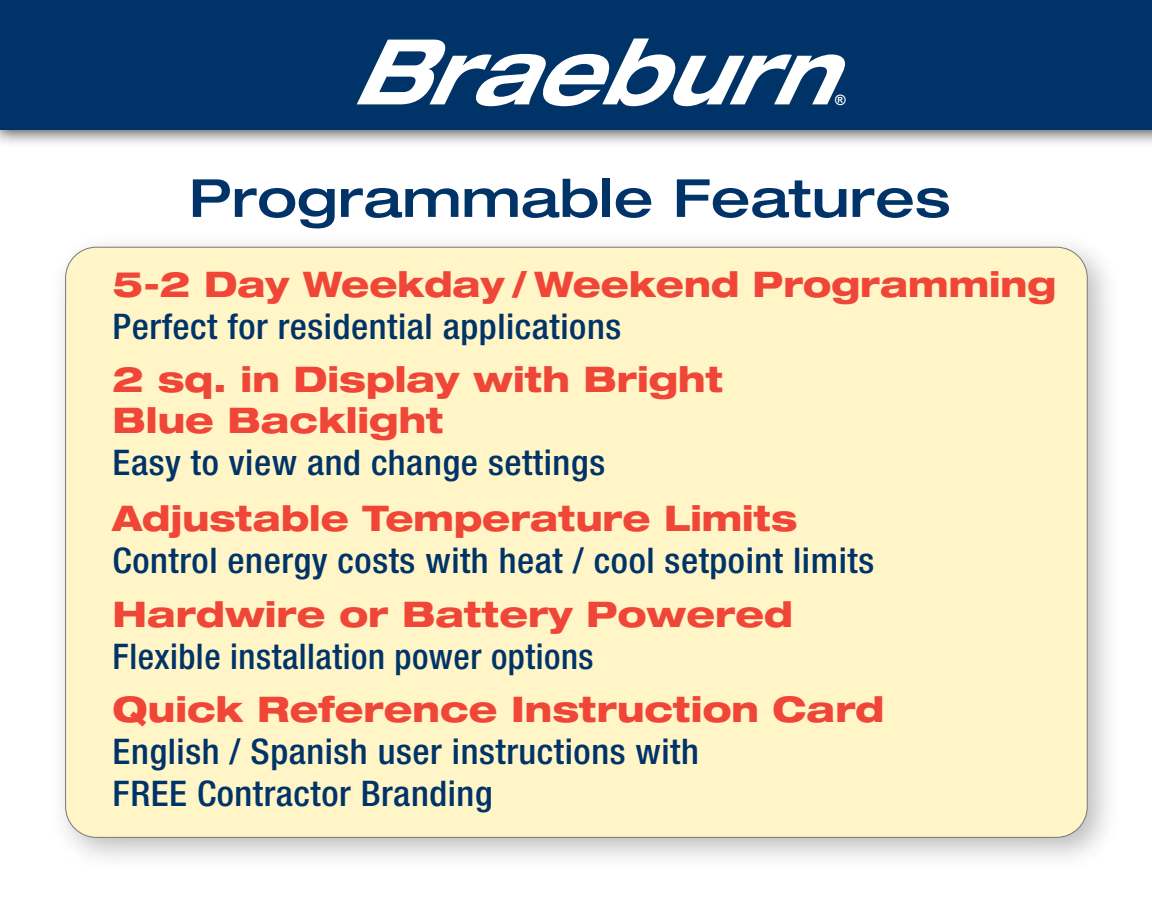
<style>
.page{position:relative;width:1152px;height:908px;background:#fff}
.page>*{position:absolute;margin:0;border:0;box-sizing:border-box;transform-origin:0 0}
.t1{font:500 expanded 52.5px "Helvetica Neue LT Std";color:#003468;scale:1.05 1}
.t2{font:500 condensed 35.35px/42px "Helvetica Neue LT Std";letter-spacing:.015em;color:#003468;scale:1.05 1}
.t3{font:800 expanded 35.35px/41.6px "Helvetica Neue LT Std";color:#ef4638}
.t4{font:500 condensed 35.35px/42px "Helvetica Neue LT Std";letter-spacing:.015em;color:#003468}
.t5{font:700 14.35px "Arial";color:#fff}
.s1{font-weight:800;font-stretch:expanded;color:#ef4638}
.s2{font-weight:500;font-stretch:condensed;color:#003468}
</style>
<div class="page">
<div style="left:0;top:0;width:1152px;height:130px;background:#003468"></div>
<svg style="left:357px;top:38px;width:488px;height:68px"></svg>
<img style="left:62px;top:244px;width:1046px;height:615px">
<div style="left:66px;top:247px;width:1021px;height:590px;background:#fff5c7;border-radius:31px"></div>
<p class="t5" style="left:835px;top:90px;width:12px">®</p>
<p class="t1" style="left:189px;top:165px;width:727px">Programmable Features</p>
<p class="t2" style="left:113px;top:263px;width:900px"><span class="s1">5-2 Day Weekday / Weekend Programming<br></span>Perfect for residential applications</p>
<p class="t3" style="left:113px;top:357px;width:612px">2 sq. in Display with Bright<br>Blue Backlight<br><span class="s2">Easy to view and change settings</span></p>
<p class="t2" style="left:113px;top:497px;width:727px"><span class="s1">Adjustable Temperature Limits<br></span>Control energy costs with heat / cool setpoint limits</p>
<p class="t4" style="left:113px;top:592px;width:682px"><span class="s1">Hardwire or Battery Powered<br></span>Flexible installation power options</p>
<p class="t2" style="left:113px;top:688px;width:736px"><span class="s1">Quick Reference Instruction Card<br></span>English / Spanish user instructions with<br>FREE Contractor Branding</p>
</div>
